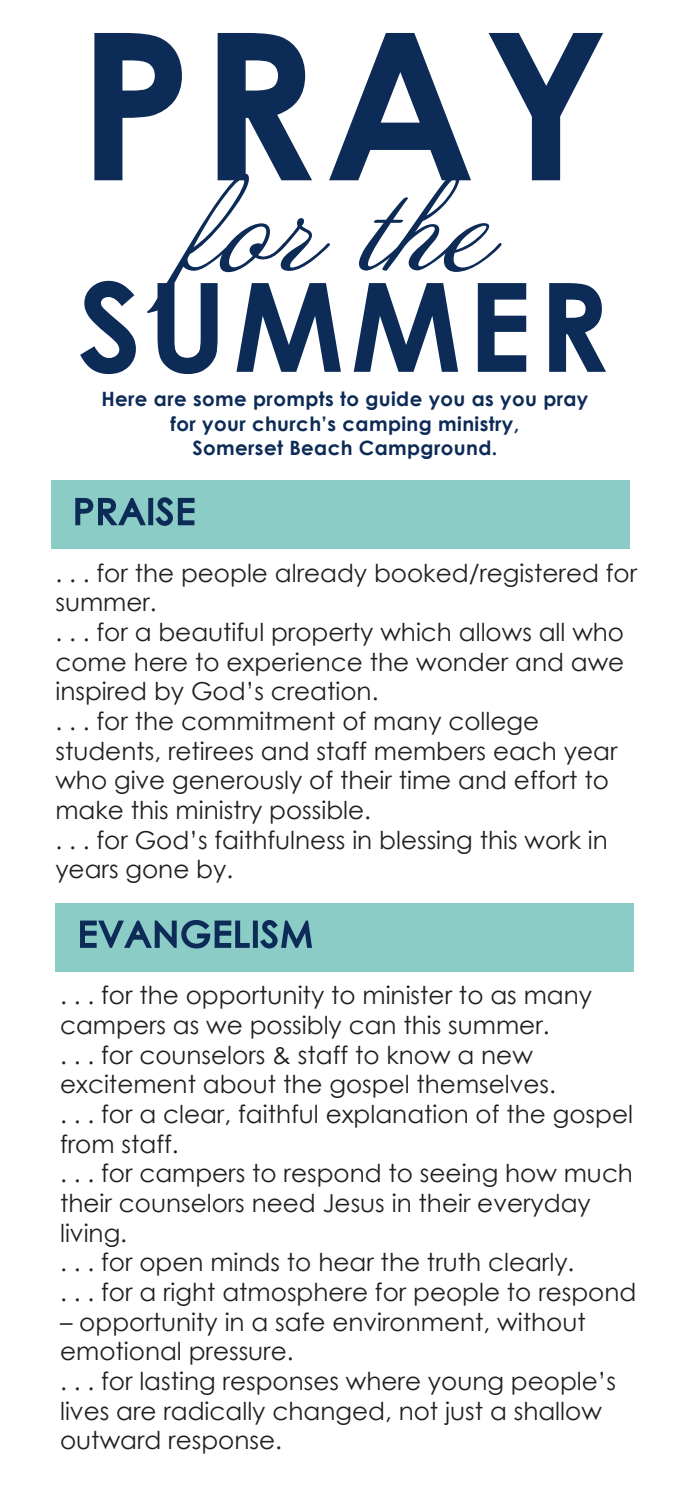
<style>
.page{position:relative;width:695px;height:1511px;background:#fff}
.page>*{position:absolute;margin:0;border:0;box-sizing:border-box;transform-origin:0 0}
.t1{font:700 205px "Century Gothic";color:#0d2b57}
.t2{font:700 123.5px "Century Gothic";letter-spacing:.05em;color:#0d2b57}
.t3{font:116.5px "Annabelle JF";color:#0d2b57}
.t4{font:24.75px/29.8px "Century Gothic";color:#231f20}
.t5{font:700 19.75px "Century Gothic";letter-spacing:.02em;color:#0d2b57}
</style>
<div class="page">
<div style="left:51px;top:480px;width:579px;height:69px;background:#8bccc7"></div>
<svg style="left:75px;top:497px;width:71px;height:29px"></svg>
<div style="left:148px;top:498px;width:5px;height:27px;border:2px solid #0d2b57"></div>
<svg style="left:155px;top:497px;width:40px;height:29px"></svg>
<div style="left:55px;top:902px;width:579px;height:69px;background:#8bccc7"></div>
<svg style="left:80px;top:920px;width:170px;height:29px"></svg>
<div style="left:253px;top:920px;width:5px;height:27px;border:2px solid #0d2b57"></div>
<svg style="left:260px;top:920px;width:52px;height:29px"></svg>
<p class="t1" style="left:78px;top:-50px;width:533px">PRAY</p>
<p class="t3" style="left:182px;top:154px;width:309px">for the</p>
<p class="t2" style="left:78px;top:233px;width:533px">SUMMER</p>
<p class="t5" style="left:101px;top:384px;width:488px">Here are some prompts to guide you as you pray</p>
<p class="t5" style="left:171px;top:408px;width:350px">for your church’s camping ministry,</p>
<p class="t5" style="left:192px;top:433px;width:306px">Somerset Beach Campground.</p>
<p class="t4" style="left:55px;top:557px;width:583px">. . . for the people already booked/registered for summer.</p>
<p class="t4" style="left:55px;top:617px;width:570px;text-align:justify">. . . for a beautiful property which allows all who come here to experience the wonder and awe inspired by God’s creation.</p>
<p class="t4" style="left:55px;top:706px;width:485px">. . . for the commitment of many college</p>
<p class="t4" style="left:55px;top:735px;width:563px">students, retirees and staff members each year who give generously of their time and effort to make this ministry possible.</p>
<p class="t4" style="left:55px;top:824px;width:554px">. . . for God’s faithfulness in blessing this work in years gone by.</p>
<p class="t4" style="left:60px;top:980px;width:533px">. . . for the opportunity to minister to as many campers as we possibly can this summer.</p>
<p class="t4" style="left:60px;top:1039px;width:497px">. . . for counselors &amp; staff to know a new excitement about the gospel themselves.</p>
<p class="t4" style="left:60px;top:1098px;width:574px">. . . for a clear, faithful explanation of the gospel from staff.</p>
<p class="t4" style="left:60px;top:1158px;width:574px">. . . for campers to respond to seeing how much their counselors need Jesus in their everyday living.</p>
<p class="t4" style="left:60px;top:1246px;width:516px">. . . for open minds to hear the truth clearly.</p>
<p class="t4" style="left:60px;top:1276px;width:578px">. . . for a right atmosphere for people to respond</p>
<p class="t4" style="left:60px;top:1306px;width:527px">– opportunity in a safe environment, without emotional pressure.</p>
<p class="t4" style="left:60px;top:1365px;width:557px">. . . for lasting responses where young people’s lives are radically changed, not just a shallow outward response.</p>
</div>
